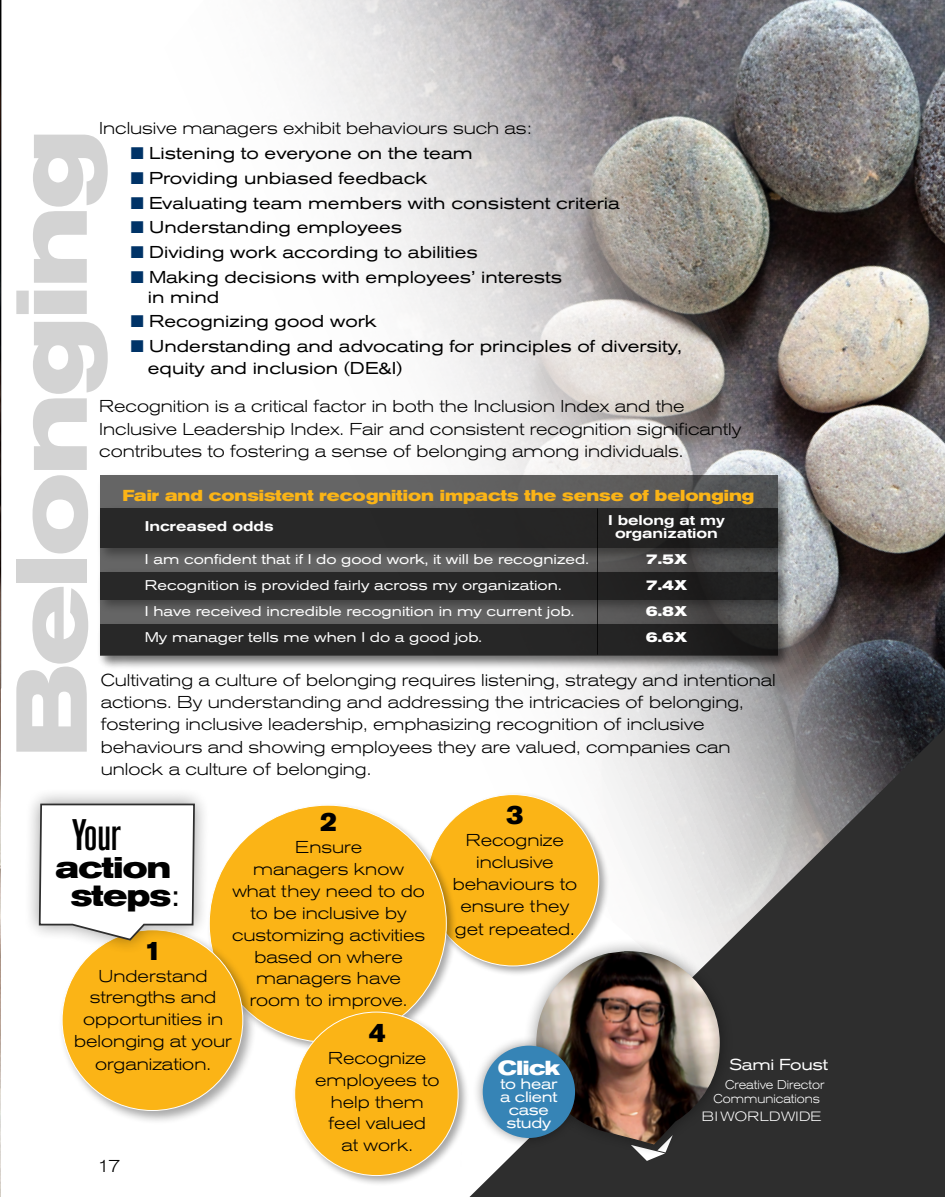
<style>
.page{position:relative;width:945px;height:1197px;background:#fff}
.page>*{position:absolute;margin:0;border:0;box-sizing:border-box;transform-origin:0 0}
.t1{font:700 expanded 99.75px "Akzidenz Grotesk BE";letter-spacing:-.02em;color:#d3d3d3}
.t2{font:500 condensed 43.75px "Akzidenz Grotesk BE";color:#000}
.t3{font:700 expanded 29.75px/28px "Akzidenz Grotesk BE";letter-spacing:-.02em;color:#000;text-align:center}
.t4{font:26.25px "Akzidenz Grotesk BE Super";color:#000}
.t5{font:700 expanded 20.12px "Akzidenz Grotesk BE";letter-spacing:-.02em;color:#fff}
.t6{font:300 expanded 17.5px "Akzidenz Grotesk BE";color:#000}
.t7{font:300 expanded 17.15px/21.9px "Akzidenz Grotesk BE";color:#000;text-align:center}
.t8{font:expanded 17.15px/20.1px "Akzidenz Grotesk BE";color:#000}
.t9{font:700 expanded 15.75px "Akzidenz Grotesk BE";color:#fbb416}
.t10{font:expanded 15.75px "Akzidenz Grotesk BE";letter-spacing:-.02em;color:#fff}
.t11{font:expanded 15.05px/13.1px "Akzidenz Grotesk BE";letter-spacing:-.02em;color:#fff;text-align:center}
.t12{font:expanded 14px "Akzidenz Grotesk BE";color:#fff}
.t13{font:500 expanded 14px "Akzidenz Grotesk BE";letter-spacing:-.01em;color:#fff}
.t14{font:700 expanded 14px "Akzidenz Grotesk BE";color:#fff}
.t15{font:300 expanded 13.47px "Akzidenz Grotesk BE";letter-spacing:.025em;color:#fff}
.t16{font:300 expanded 12.6px/14.2px "Akzidenz Grotesk BE";color:#fff;scale:.9 1}
.s1{color:#003367}
.s2{font-weight:400}
</style>
<div class="page">
<img style="left:287px;top:0;width:658px;height:728px">
<svg style="left:0;top:0;width:2px;height:1197px"></svg>
<svg style="left:469px;top:728px;width:476px;height:469px;fill:#2e2e2e"></svg>
<div style="left:425px;top:792px;width:184px;height:185px;background:#000;opacity:.35"></div>
<div style="left:427px;top:795px;width:172px;height:171px;background:#fbb416;border-radius:50%"></div>
<div style="left:206px;top:802px;width:252px;height:252px;background:#000;opacity:.35"></div>
<div style="left:209px;top:805px;width:237px;height:237px;background:#fbb416;border-radius:50%"></div>
<div style="left:58px;top:926px;width:199px;height:199px;background:#000;opacity:.35"></div>
<div style="left:62px;top:930px;width:181px;height:181px;background:#fbb416;border-radius:50%"></div>
<div style="left:23px;top:788px;width:188px;height:167px;background:#000;opacity:.4"></div>
<svg style="left:38px;top:803px;width:158px;height:139px"></svg>
<div style="left:292px;top:1009px;width:177px;height:178px;background:#000;opacity:.35"></div>
<div style="left:295px;top:1012px;width:163px;height:164px;background:#fbb416;border-radius:50%"></div>
<svg style="left:631px;top:1158px;width:42px;height:3px"></svg>
<div style="left:522px;top:937px;width:212px;height:221px;background:#000;opacity:.4"></div>
<img style="left:536px;top:951px;width:184px;height:193px">
<div style="left:473px;top:1035px;width:112px;height:113px;background:#000;opacity:.4"></div>
<div style="left:483px;top:1046px;width:92px;height:92px;background:#3684b6;border-radius:50%"></div>
<div style="left:97px;top:472px;width:695px;height:197px;background:#000;opacity:.35"></div>
<div style="left:101px;top:475px;width:677px;height:180px;background:linear-gradient(to right,#6a6a6a,#555)"></div>
<div style="left:97px;top:505px;width:695px;height:57px;background:#000;opacity:.35"></div>
<div style="left:101px;top:509px;width:677px;height:39px;background:#272727"></div>
<div style="left:97px;top:568px;width:695px;height:46px;background:#000;opacity:.35"></div>
<div style="left:101px;top:572px;width:677px;height:27px;background:#272727"></div>
<div style="left:97px;top:621px;width:695px;height:50px;background:#000;opacity:.35"></div>
<div style="left:101px;top:625px;width:677px;height:31px;background:#272727"></div>
<hr style="left:597px;top:508px;width:1px;height:147px;background:#2e2e2e">
<p class="t7" style="left:99px;top:117px;width:434px">Inclusive managers exhibit behaviours such as:</p>
<p class="t8" style="left:131px;top:143px;width:343px"><span class="s1">■</span> Listening to everyone on the team</p>
<p class="t8" style="left:131px;top:168px;width:298px"><span class="s1">■</span> Providing unbiased feedback</p>
<p class="t8" style="left:131px;top:193px;width:491px"><span class="s1">■</span> Evaluating team members with consistent criteria</p>
<p class="t8" style="left:131px;top:217px;width:273px"><span class="s1">■</span> Understanding employees</p>
<p class="t8" style="left:131px;top:242px;width:349px"><span class="s1">■</span> Dividing work according to abilities</p>
<p class="t8" style="left:148px;top:267px;width:416px;text-indent:-17px"><span class="s1">■</span> Making decisions with employees’ interests in mind</p>
<p class="t8" style="left:131px;top:311px;width:247px"><span class="s1">■</span> Recognizing good work</p>
<p class="t8" style="left:148px;top:335px;width:535px;line-height:22.4px;text-indent:-17px"><span class="s1">■</span> Understanding and advocating for principles of diversity, equity and inclusion (DE&amp;I)</p>
<p class="t7" style="left:99px;top:395px;width:644px;line-height:22.6px;text-align:left">Recognition is a critical factor in both the Inclusion Index and the<br>Inclusive Leadership Index. Fair and consistent recognition significantly contributes to fostering a sense of belonging among individuals.</p>
<h1 class="t1" style="left:-6px;top:758px;width:630px;rotate:-90deg">Belonging</h1>
<p class="t9" style="left:122px;top:486px;width:633px">Fair and consistent recognition impacts the sense of belonging</p>
<p class="t13" style="left:608px;top:512px;width:118px">I belong at my</p>
<p class="t13" style="left:145px;top:518px;width:130px">Increased odds</p>
<p class="t13" style="left:615px;top:525px;width:104px">organization</p>
<p class="t12" style="left:145px;top:551px;width:445px">I am confident that if I do good work, it will be recognized.</p>
<p class="t14" style="left:646px;top:551px;width:43px">7.5X</p>
<p class="t12" style="left:145px;top:577px;width:418px">Recognition is provided fairly across my organization.</p>
<p class="t14" style="left:646px;top:577px;width:43px">7.4X</p>
<p class="t12" style="left:145px;top:603px;width:431px">I have received incredible recognition in my current job.</p>
<p class="t14" style="left:646px;top:603px;width:43px">6.8X</p>
<p class="t12" style="left:145px;top:629px;width:339px">My manager tells me when I do a good job.</p>
<p class="t14" style="left:646px;top:629px;width:43px">6.6X</p>
<p class="t7" style="left:101px;top:669px;width:677px;line-height:22.4px;text-align:left">Cultivating a culture of belonging requires listening, strategy and intentional actions. By understanding and addressing the intricacies of belonging, fostering inclusive leadership, emphasizing recognition of inclusive behaviours and showing employees they are valued, companies can unlock a culture of belonging.</p>
<p class="t4" style="left:506px;top:800px;width:18px">3</p>
<p class="t7" style="left:453px;top:829px;width:126px">Recognize inclusive behaviours to ensure they get repeated.</p>
<p class="t4" style="left:320px;top:807px;width:18px">2</p>
<p class="t7" style="left:232px;top:836px;width:195px">Ensure<br>managers know what they need to do to be inclusive by customizing activities based on where managers have room to improve.</p>
<p class="t2" style="left:72px;top:811px;width:51px">Your</p>
<p class="t3" style="left:56px;top:854px;width:125px">action steps<span class="s2">:</span></p>
<p class="t4" style="left:145px;top:935px;width:18px">1</p>
<p class="t7" style="left:74px;top:965px;width:159px">Understand strengths and opportunities in belonging at your organization.</p>
<p class="t4" style="left:369px;top:1018px;width:18px">4</p>
<p class="t7" style="left:315px;top:1047px;width:126px">Recognize employees to help them feel valued<br>at work.</p>
<p class="t10" style="left:729px;top:1055px;width:100px">Sami Foust</p>
<p class="t5" style="left:498px;top:1057px;width:64px">Click</p>
<p class="t11" style="left:500px;top:1077px;width:59px">to hear a client case study</p>
<p class="t16" style="left:714px;top:1077px;width:125px;text-indent:12px">Creative Director<br>Communications</p>
<p class="t15" style="left:702px;top:1109px;width:121px">BI WORLDWIDE</p>
<p class="t6" style="left:98px;top:1156px;width:24px">17</p>
</div>
